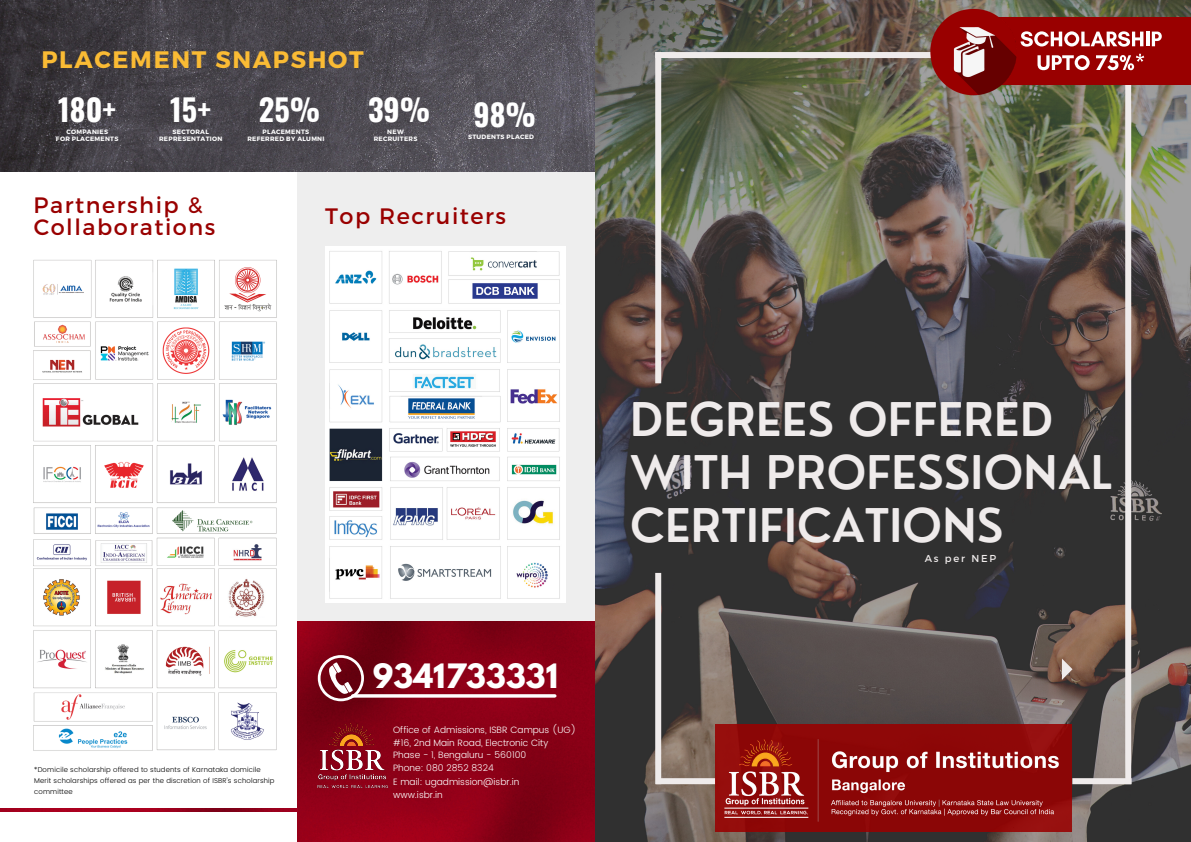
<style>
.page{position:relative;width:1191px;height:842px;background:#fff}
.page>*{position:absolute;margin:0;border:0;box-sizing:border-box;transform-origin:0 0}
.t1{font:600 45.3px/52.8px "Nourd";letter-spacing:.005em;color:#efebeb}
.t2{font:700 30.3px "Oswald";color:#fff}
.t3{font:700 29.8px "League Spartan";letter-spacing:.005em;color:#fff}
.t4{font:700 23.9px "Montserrat";letter-spacing:.07em;color:#fabb34}
.t5{font:22.3px/22.5px "Montserrat";letter-spacing:.07em;color:#900}
.t6{font:10.1px "Montserrat";letter-spacing:.185em;color:#efebeb}
.t7{font:300 9.2px/12.4px "Poppins";color:#fff}
.t8{font:300 7px/11.1px "Poppins";letter-spacing:.02em;color:#000}
.t9{font:700 6.3px/7.3px "Montserrat";letter-spacing:.045em;color:#fff;text-align:center}
</style>
<div class="page">
<div style="left:297px;top:140px;width:298px;height:622px;background:#eee"></div>
<img style="left:0;top:0;width:595px;height:171px">
<img style="left:325px;top:246px;width:240px;height:357px">
<img style="left:297px;top:621px;width:297px;height:221px">
<img style="left:0;top:808px;width:297px;height:4px">
<svg style="left:318px;top:655px;width:46px;height:46px;background:#984d58"></svg>
<svg style="left:353px;top:694px;width:202px;height:4px"></svg>
<img style="left:34px;top:260px;width:243px;height:491px">
<img style="left:308px;top:710px;width:88px;height:90px">
<img style="left:596px;top:0;width:594px;height:842px">
<div style="left:655px;top:52px;width:476px;height:6px;background:#efebeb"></div>
<div style="left:1125px;top:52px;width:6px;height:732px;background:#efebeb"></div>
<div style="left:655px;top:52px;width:6px;height:331px;background:#efebeb"></div>
<div style="left:655px;top:573px;width:6px;height:211px;background:#efebeb"></div>
<div style="left:1072px;top:778px;width:59px;height:6px;background:#efebeb"></div>
<div style="left:656px;top:778px;width:59px;height:6px;background:#efebeb"></div>
<svg style="left:1062px;top:658px;width:10px;height:22px"></svg>
<div style="left:989px;top:18px;width:201px;height:67px;background:#900"></div>
<svg style="left:1025px;top:31px;width:118px;height:16px"></svg>
<hr style="left:1146px;top:32px;width:3px;height:14px;background:#fff">
<svg style="left:1151px;top:32px;width:10px;height:14px"></svg>
<svg style="left:1037px;top:55px;width:52px;height:15px"></svg>
<svg style="left:1096px;top:54px;width:48px;height:16px"></svg>
<img style="left:922px;top:0;width:103px;height:104px">
<img style="left:715px;top:724px;width:356px;height:107px">
<hr style="left:724px;top:808px;width:84px;height:1px;background:#fff">
<hr style="left:724px;top:817px;width:84px;height:1px;background:#fff">
<h3 class="t4" style="left:41px;top:45px;width:324px">PLACEMENT SNAPSHOT</h3>
<h2 class="t2" style="left:58px;top:93px;width:59px">180+</h2>
<p class="t9" style="left:56px;top:128px;width:64px">COMPANIES<br>FOR PLACEMENTS</p>
<h2 class="t2" style="left:170px;top:93px;width:42px">15+</h2>
<p class="t9" style="left:159px;top:128px;width:65px">SECTORAL<br>REPRESENTATION</p>
<h3 class="t5" style="left:34px;top:193px;width:183px">Partnership &amp;<br>Collaborations</h3>
<h2 class="t2" style="left:368px;top:93px;width:64px">39%</h2>
<p class="t9" style="left:374px;top:128px;width:45px">NEW<br>RECRUITERS</p>
<h2 class="t2" style="left:259px;top:93px;width:63px">25%</h2>
<p class="t9" style="left:247px;top:128px;width:79px">PLACEMENTS<br>REFERRED BY ALUMNI</p>
<p class="t9" style="left:468px;top:133px;width:67px">STUDENTS PLACED</p>
<h2 class="t2" style="left:473px;top:98px;width:64px">98%</h2>
<h3 class="t5" style="left:325px;top:205px;width:183px">Top Recruiters</h3>
<p class="t8" style="left:34px;top:764px;width:242px">*Domicile scholarship offered to students of Karnataka domicile<br>Merit scholarships offered as per the discretion of ISBR's scholarship committee</p>
<h3 class="t3" style="left:373px;top:653px;width:187px">9341733331</h3>
<p class="t7" style="left:393px;top:724px;width:184px">Office of Admissions, ISBR Campus (UG) #16, 2nd Main Road, Electronic City<br>Phase - 1, Bengaluru - 560100<br>Phone: 080 2852 8324</p>
<p class="t7" style="left:393px;top:776px;width:128px">E mail: ugadmission@isbr.in www.isbr.in</p>
<h1 class="t1" style="left:630px;top:394px;width:483px">DEGREES OFFERED<br>WITH PROFESSIONAL<br>CERTIFICATIONS</h1>
<p class="t6" style="left:924px;top:552px;width:73px">As per NEP</p>
</div>
